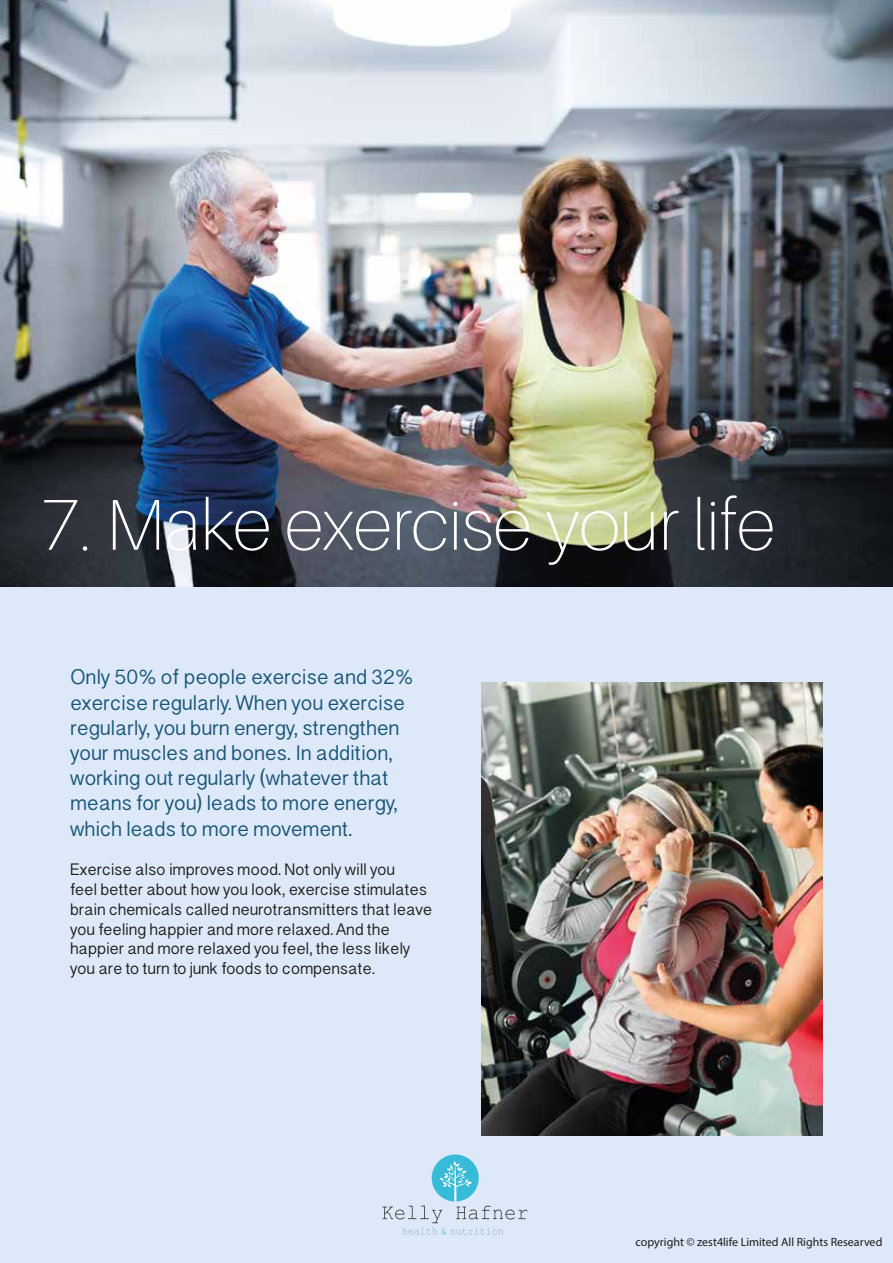
<style>
.page{position:relative;width:893px;height:1263px;background:#dde9f8}
.page>*{position:absolute;margin:0;border:0;box-sizing:border-box;transform-origin:0 0}
.t1{font:100 72px "Aileron";color:#fff}
.t2{font:21px/25.2px "Devanagari Sangam MN";color:#195577}
.t3{font:16.5px/19.8px "Devanagari Sangam MN";color:#1d1d1b}
.t4{font:12px "Myriad Pro";color:#1d1d1b}
</style>
<div class="page">
<img style="left:0;top:0;width:893px;height:587px">
<img style="left:481px;top:682px;width:342px;height:453px">
<svg style="left:432px;top:1154px;width:47px;height:47px"></svg>
<svg style="left:382px;top:1161px;width:145px;height:73px"></svg>
<h1 class="t1" style="left:41px;top:485px;width:736px">7. Make exercise your life</h1>
<p class="t2" style="left:70px;top:664px;width:344px">Only 50% of people exercise and 32% exercise regularly. When you exercise regularly, you burn energy, strengthen your muscles and bones. In addition, working out regularly (whatever that means for you) leads to more energy, which leads to more movement.</p>
<p class="t3" style="left:70px;top:859px;width:363px">Exercise also improves mood. Not only will you<br>feel better about how you look, exercise stimulates brain chemicals called neurotransmitters that leave you feeling happier and more relaxed. And the happier and more relaxed you feel, the less likely you are to turn to junk foods to compensate.</p>
<p class="t4" style="left:636px;top:1235px;width:248px">copyright © zest4life Limited All Rights Researved</p>
</div>
